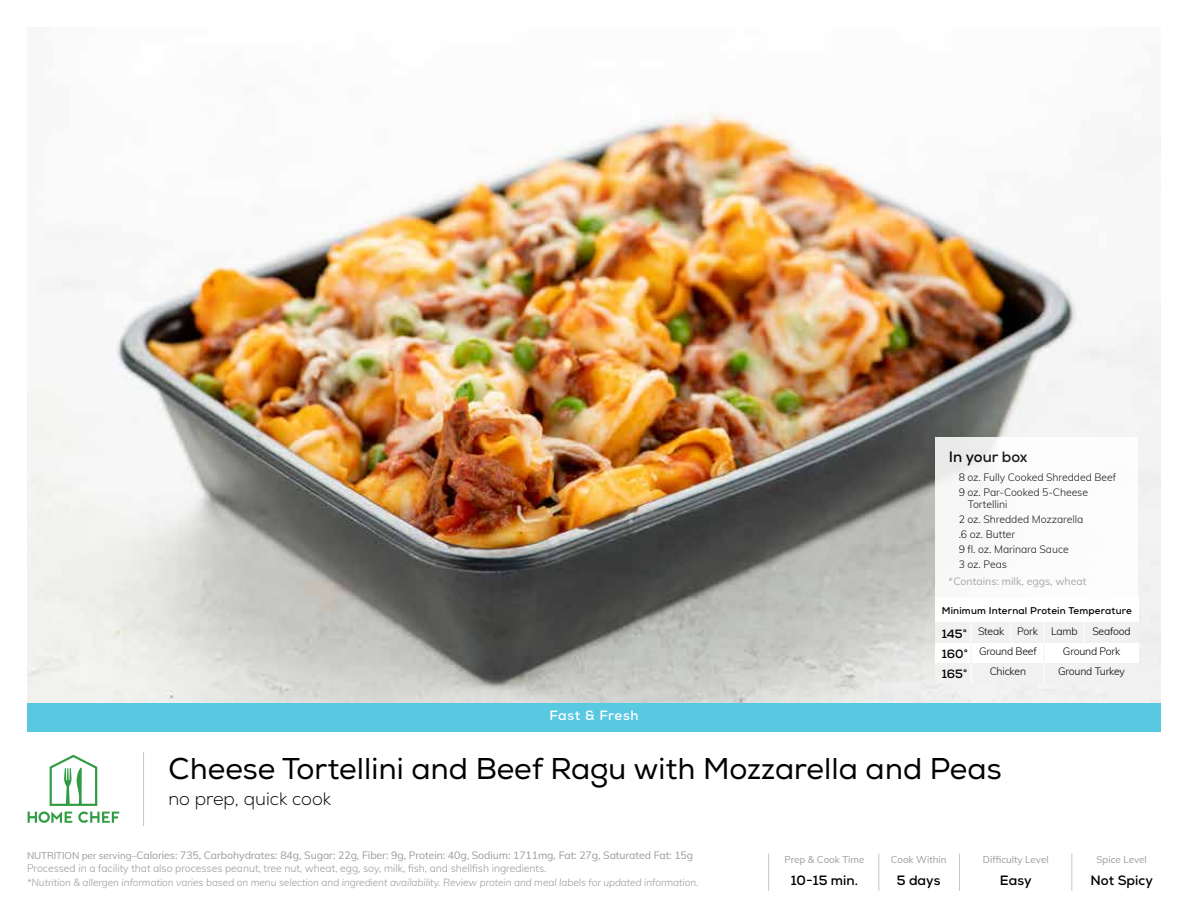
<style>
.page{position:relative;width:1188px;height:918px;background:#fff}
.page>*{position:absolute;margin:0;border:0;box-sizing:border-box;transform-origin:0 0}
.t1{font:30px "Nexa";color:#000}
.t2{font:300 18px "Nexa";color:#000}
.t3{font:700 15px "Nexa";color:#000}
.t4{font:700 13.5px "Nexa";color:#000}
.t5{font:700 13.5px "Nexa";letter-spacing:.05em;color:#fff}
.t6{font:700 12px/20px "Nexa";color:#000;text-align:justify}
.t7{font:10.5px/13.5px "Muli";letter-spacing:-.005em;color:#9a9a9a}
.t8{font:300 10.5px/15px "Muli";letter-spacing:-.015em;color:#000}
.t9{font:italic 300 10.2px "Muli";letter-spacing:-.005em;color:#9a9a9a}
.t10{font:9.75px "Muli";color:#9a9a9a}
.t11{font:700 9.75px "Nexa";letter-spacing:.02em;color:#000}
.s1{font-size:9.75px}
.s2{font-weight:300}
</style>
<div class="page">
<img style="left:27px;top:112px;width:1134px;height:591px">
<hr style="left:143px;top:752px;width:1px;height:74px;background:#c7c6c5">
<hr style="left:878px;top:854px;width:1px;height:37px;background:#c7c6c5">
<hr style="left:768px;top:854px;width:1px;height:37px;background:#c7c6c5">
<hr style="left:959px;top:854px;width:1px;height:37px;background:#c7c6c5">
<hr style="left:1071px;top:854px;width:1px;height:37px;background:#c7c6c5">
<svg style="left:28px;top:755px;width:91px;height:68px"></svg>
<div style="left:935px;top:437px;width:203px;height:162px;background:#fff"></div>
<div style="left:935px;top:599px;width:203px;height:85px;background:#fff"></div>
<div style="left:935px;top:663px;width:203px;height:21px;background:#f1f1f1"></div>
<div style="left:935px;top:622px;width:203px;height:21px;background:#f1f1f1"></div>
<div style="left:27px;top:703px;width:1134px;height:28px;background:#59c8e1"></div>
<h3 class="t3" style="left:949px;top:447px;width:80px">In your box</h3>
<p class="t8" style="left:959px;top:469px;width:159px">8 oz. Fully Cooked Shredded Beef<br>9 oz. Par-Cooked 5-Cheese</p>
<p class="t8" style="left:959px;top:496px;width:126px;text-indent:9px">Tortellini<br>2 oz. Shredded Mozzarella .6 oz. Butter<br>9 fl. oz. Marinara Sauce<br>3 oz. Peas</p>
<p class="t7" style="left:949px;top:574px;width:139px">*Contains: milk, eggs, wheat</p>
<p class="t5" style="left:549px;top:707px;width:91px">Fast &amp; Fresh</p>
<p class="t11" style="left:942px;top:605px;width:192px">Minimum Internal Protein Temperature</p>
<p class="t8" style="left:978px;top:623px;width:28px">Steak</p>
<p class="t8" style="left:1051px;top:623px;width:28px">Lamb</p>
<p class="t8" style="left:1092px;top:623px;width:40px">Seafood</p>
<p class="t8" style="left:1058px;top:664px;width:68px">Ground Turkey</p>
<p class="t8" style="left:1017px;top:623px;width:22px">Pork</p>
<p class="t8" style="left:990px;top:664px;width:38px">Chicken</p>
<p class="t6" style="left:942px;top:624px;width:28px">145° 160° 165°</p>
<p class="t8" style="left:979px;top:643px;width:59px">Ground Beef</p>
<p class="t8" style="left:1063px;top:643px;width:59px">Ground Pork</p>
<h1 class="t1" style="left:168px;top:751px;width:835px">Cheese Tortellini and Beef Ragu with Mozzarella and Peas</h1>
<h2 class="t2" style="left:168px;top:788px;width:164px">no prep, quick cook</h2>
<p class="t7" style="left:27px;top:848px;width:668px"><span class="s1">NUTRITION per serving–</span>Calories: 735, Carbohydrates: 84g, Sugar: 22g, Fiber: 9g, Protein: 40g, Sodium: 1711mg, Fat: 27g, Saturated Fat: 15g<br><span class="s2">Processed in a facility that also processes peanut, tree nut, wheat, egg, soy, milk, fish, and shellfish ingredients.</span></p>
<p class="t9" style="left:27px;top:875px;width:673px">*Nutrition &amp; allergen information varies based on menu selection and ingredient availability. Review protein and meal labels for updated information.</p>
<p class="t10" style="left:784px;top:853px;width:82px">Prep &amp; Cook Time</p>
<p class="t10" style="left:891px;top:853px;width:57px">Cook Within</p>
<p class="t10" style="left:983px;top:853px;width:67px">Difficulty Level</p>
<p class="t10" style="left:1097px;top:853px;width:52px">Spice Level</p>
<p class="t4" style="left:791px;top:872px;width:69px">10-15 min.</p>
<p class="t4" style="left:897px;top:871px;width:45px">5 days</p>
<p class="t4" style="left:1000px;top:872px;width:33px">Easy</p>
<p class="t4" style="left:1091px;top:872px;width:64px">Not Spicy</p>
</div>
